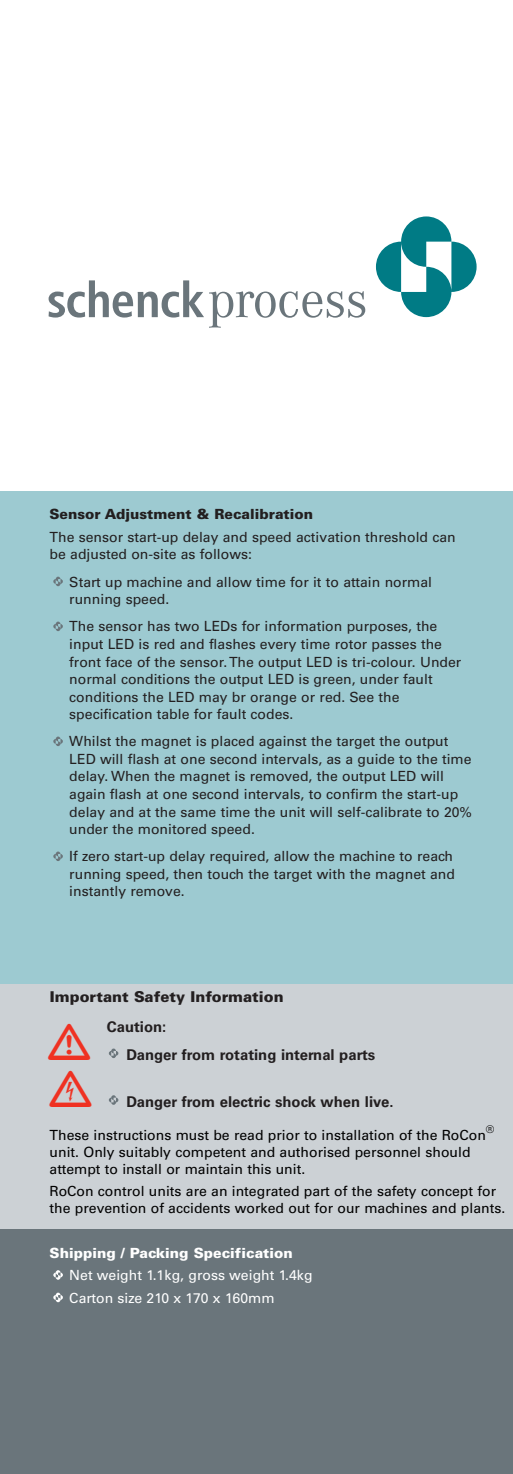
<style>
.page{position:relative;width:513px;height:1474px;background:#fff}
.page>*{position:absolute;margin:0;border:0;box-sizing:border-box;transform-origin:0 0}
.t1{font:700 14.88px/28.3px "Univers";color:#231f20}
.t2{font:900 14.88px "Univers";color:#231f20}
.t3{font:14px/17.5px "Univers";color:#231f20}
.t4{font:14px/16.8px "Univers";color:#000}
.t5{font:14px/22.4px "Univers";color:#fff}
.t6{font:900 14px "Univers";color:#231f20}
.t7{font:900 14px "Univers";color:#fff}
.t8{font:10.5px "Univers";color:#000}
</style>
<div class="page">
<div style="left:0;top:1228px;width:513px;height:245px;background:#6a757b"></div>
<div style="left:0;top:982px;width:513px;height:246px;background:#ccd1d5"></div>
<div style="left:0;top:491px;width:513px;height:492px;background:#9dcad1"></div>
<svg style="left:53px;top:1292px;width:10px;height:10px"></svg>
<svg style="left:53px;top:1270px;width:10px;height:9px"></svg>
<svg style="left:53px;top:851px;width:10px;height:10px"></svg>
<svg style="left:53px;top:736px;width:10px;height:10px"></svg>
<svg style="left:53px;top:621px;width:10px;height:10px"></svg>
<svg style="left:53px;top:576px;width:10px;height:10px"></svg>
<svg style="left:109px;top:1095px;width:9px;height:9px"></svg>
<svg style="left:109px;top:1048px;width:9px;height:10px"></svg>
<svg style="left:49px;top:280px;width:316px;height:48px"></svg>
<svg style="left:376px;top:216px;width:100px;height:101px"></svg>
<p class="t6" style="left:50px;top:509px;width:265px">Sensor Adjustment &amp; Recalibration</p>
<p class="t3" style="left:50px;top:529px;width:408px">The sensor start-up delay and speed activation threshold can be adjusted on-site as follows:</p>
<p class="t3" style="left:69px;top:574px;width:364px">Start up machine and allow time for it to attain normal running speed.</p>
<p class="t3" style="left:69px;top:619px;width:393px">The sensor has two LEDs for information purposes, the input LED is red and flashes every time rotor passes the front face of the sensor. The output LED is tri-colour. Under normal conditions the output LED is green, under fault conditions the LED may br orange or red. See the specification table for fault codes.</p>
<p class="t3" style="left:69px;top:734px;width:404px">Whilst the magnet is placed against the target the output LED will flash at one second intervals, as a guide to the time delay. When the magnet is removed, the output LED will again flash at one second intervals, to confirm the start-up delay and at the same time the unit will self-calibrate to 20% under the monitored speed.</p>
<p class="t3" style="left:69px;top:849px;width:387px">If zero start-up delay required, allow the machine to reach running speed, then touch the target with the magnet and instantly remove.</p>
<p class="t2" style="left:50px;top:991px;width:235px">Important Safety Information</p>
<p class="t1" style="left:127px;top:1013px;width:250px;text-indent:-20px">Caution:<br>Danger from rotating internal parts</p>
<p class="t1" style="left:127px;top:1088px;width:268px">Danger from electric shock when live.</p>
<p class="t8" style="left:486px;top:1125px;width:10px">®</p>
<p class="t4" style="left:50px;top:1128px;width:438px">These instructions must be read prior to installation of the RoCon</p>
<p class="t4" style="left:50px;top:1145px;width:422px">unit. Only suitably competent and authorised personnel should attempt to install or maintain this unit.</p>
<p class="t4" style="left:50px;top:1183px;width:457px">RoCon control units are an integrated part of the safety concept for the prevention of accidents worked out for our machines and plants.</p>
<p class="t7" style="left:50px;top:1247px;width:245px">Shipping / Packing Specification</p>
<p class="t5" style="left:69px;top:1265px;width:245px">Net weight 1.1kg, gross weight 1.4kg<br>Carton size 210 x 170 x 160mm</p>
</div>
